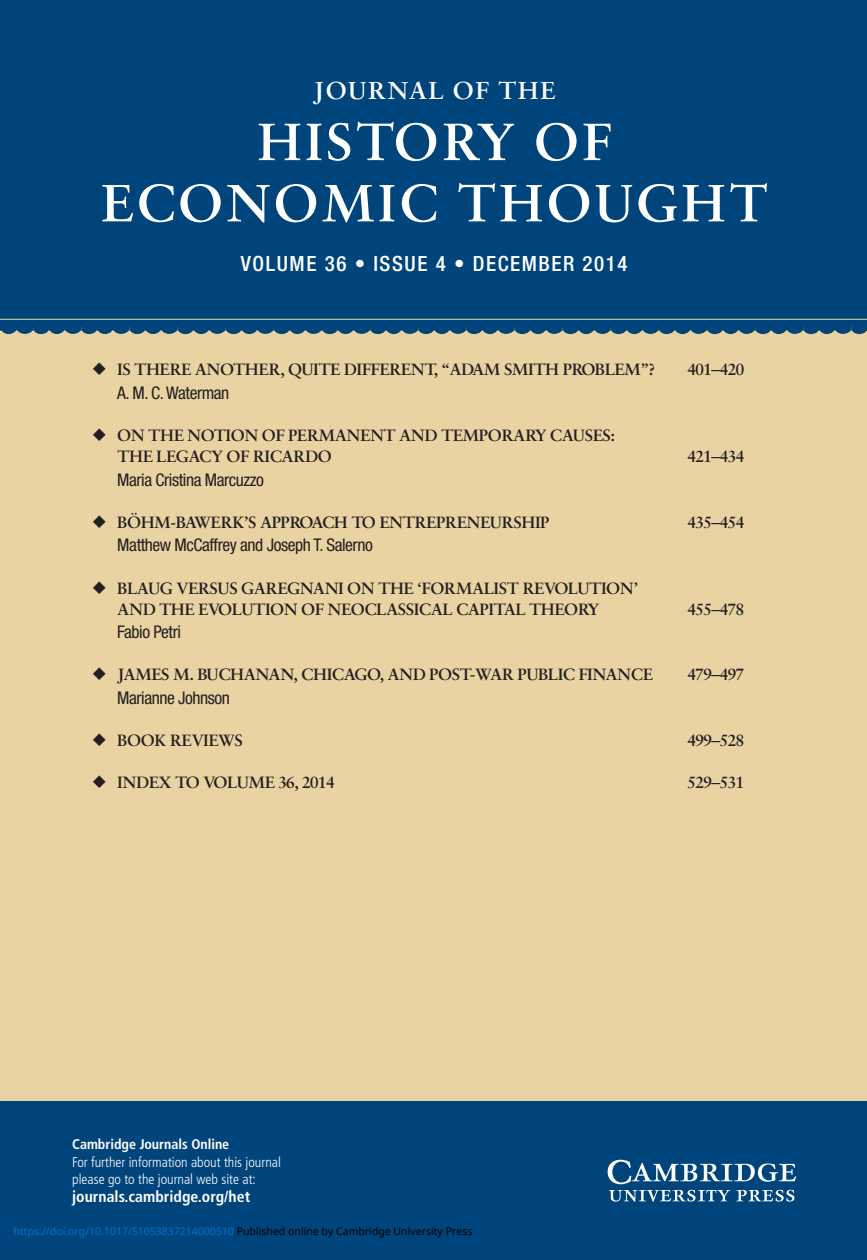
<style>
.page{position:relative;width:867px;height:1260px;background:#fff}
.page>*{position:absolute;margin:0;border:0;box-sizing:border-box;transform-origin:0 0}
.t1{font:600 56px/61.2px "Sabon";letter-spacing:.05em;color:#fff;text-align:center}
.t2{font:600 26.25px "Sabon";letter-spacing:.05em;color:#fff}
.t3{font:500 condensed 21px "Helvetica Neue";letter-spacing:.075em;color:#fff}
.t4{font:600 17.5px/21px "Sabon";letter-spacing:-.025em;color:#231f20}
.t5{font:condensed 17.5px "Helvetica Neue";letter-spacing:-.025em;color:#231f20}
.t6{font:700 condensed 15.75px "Frutiger LT Std";color:#fff}
.t7{font:300 condensed 14px/17.5px "Frutiger LT Std";color:#fff}
.t8{font:10.5px "Noto Sans";color:#0172cf}
.s1{font-weight:700}
.s2{color:#000}
</style>
<div class="page">
<div style="left:0;top:321px;width:866px;height:782px;background:#e9d3a2"></div>
<svg style="left:0;top:326px;width:866px;height:8px"></svg>
<div style="left:0;top:0;width:866px;height:326px;background:#00447c"></div>
<div style="left:0;top:1101px;width:866px;height:159px;background:#00447c"></div>
<hr style="left:0;top:319px;width:866px;height:1px;background:#e9d3a2">
<svg style="left:607px;top:1160px;width:189px;height:24px"></svg>
<svg style="left:609px;top:1190px;width:121px;height:12px"></svg>
<svg style="left:736px;top:1190px;width:58px;height:12px"></svg>
<hr style="left:866px;top:0;width:1px;height:1260px;background:#00447c">
<p class="t2" style="left:313px;top:80px;width:244px">JOURNAL OF THE</p>
<p class="t1" style="left:101px;top:116px;width:668px">HISTORY OF<br>ECONOMIC THOUGHT</p>
<p class="t3" style="left:241px;top:256px;width:388px">VOLUME 36 • ISSUE 4 • DECEMBER 2014</p>
<p class="t4" style="left:117px;top:361px;width:539px">IS THERE ANOTHER, QUITE DIFFERENT, “ADAM SMITH PROBLEM”?</p>
<p class="t4" style="left:687px;top:361px;width:58px">401–420</p>
<p class="t5" style="left:117px;top:386px;width:114px">A. M. C. Waterman</p>
<p class="t4" style="left:117px;top:426px;width:499px">ON THE NOTION OF PERMANENT AND TEMPORARY CAUSES:<br>THE LEGACY OF RICARDO</p>
<p class="t4" style="left:687px;top:447px;width:58px">421–434</p>
<p class="t5" style="left:117px;top:473px;width:148px">Maria Cristina Marcuzzo</p>
<p class="t4" style="left:117px;top:513px;width:433px">BÖHM-BAWERK’S APPROACH TO ENTREPRENEURSHIP</p>
<p class="t4" style="left:687px;top:513px;width:58px">435–454</p>
<p class="t5" style="left:117px;top:539px;width:257px">Matthew McCaffrey and Joseph T. Salerno</p>
<p class="t4" style="left:117px;top:579px;width:522px">BLAUG VERSUS GAREGNANI ON THE ‘FORMALIST REVOLUTION’<br>AND THE EVOLUTION OF NEOCLASSICAL CAPITAL THEORY</p>
<p class="t4" style="left:687px;top:600px;width:58px">455–478</p>
<p class="t5" style="left:117px;top:626px;width:65px">Fabio Petri</p>
<p class="t4" style="left:117px;top:666px;width:537px">JAMES M. BUCHANAN, CHICAGO, AND POST-WAR PUBLIC FINANCE</p>
<p class="t4" style="left:687px;top:666px;width:58px">479–497</p>
<p class="t5" style="left:117px;top:691px;width:114px">Marianne Johnson</p>
<p class="t4" style="left:117px;top:732px;width:127px">BOOK REVIEWS</p>
<p class="t4" style="left:687px;top:732px;width:58px">499–528</p>
<p class="t4" style="left:117px;top:774px;width:219px">INDEX TO VOLUME 36, 2014</p>
<p class="t4" style="left:687px;top:774px;width:58px">529–531</p>
<p class="t7" style="left:72px;top:1136px;width:210px"><span class="s1">Cambridge Journals Online<br></span>For further information about this journal please go to the journal web site at:</p>
<p class="t6" style="left:72px;top:1189px;width:179px">journals.cambridge.org/het</p>
<p class="t8" style="left:14px;top:1224px;width:460px">https://doi.org/10.1017/S1053837214000510 <span class="s2">Published online by Cambridge University Press</span></p>
</div>
